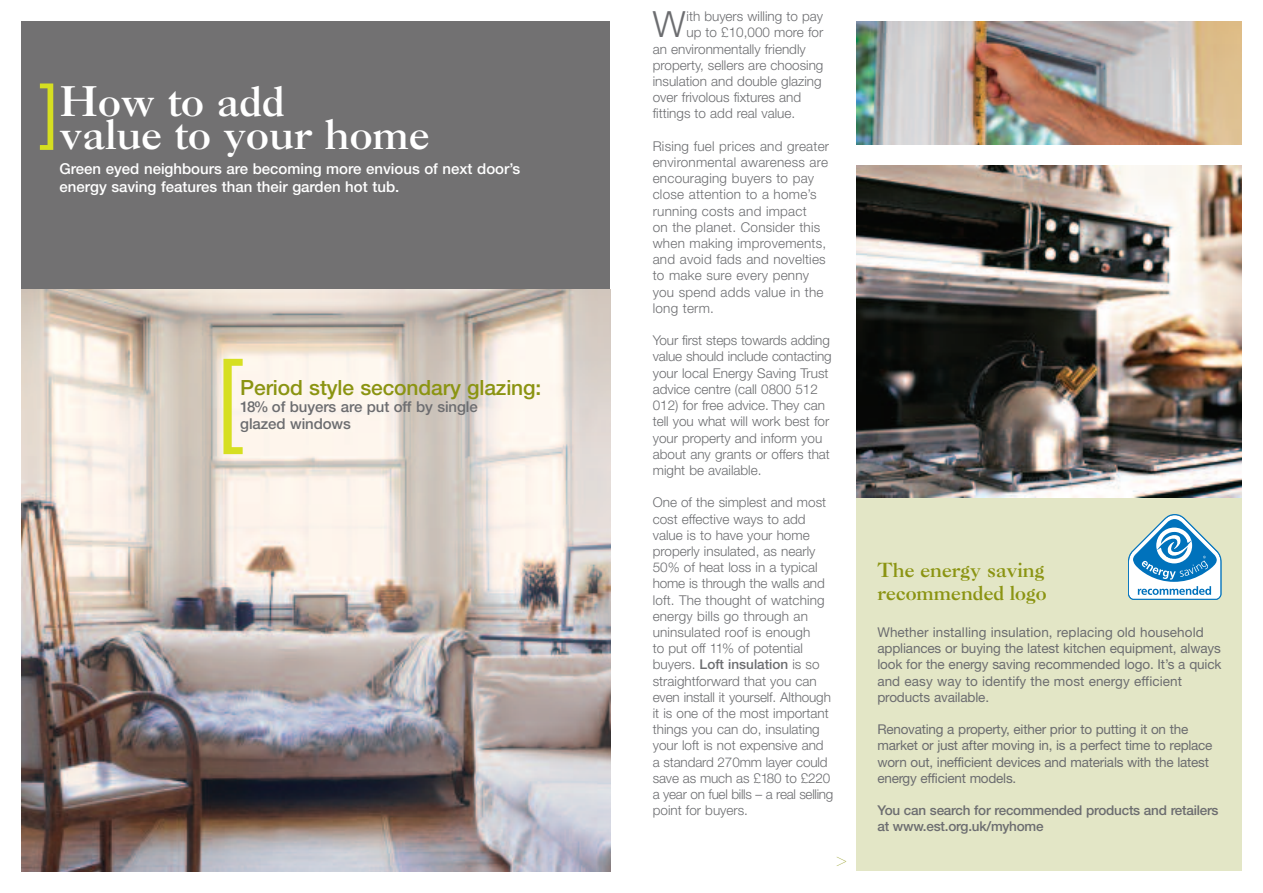
<style>
.page{position:relative;width:1263px;height:893px;background:#fff}
.page>*{position:absolute;margin:0;border:0;box-sizing:border-box;transform-origin:0 0}
.t1{font:102.6px "Helvetica Neue";color:#d6df21}
.t2{font:71.55px "Helvetica Neue";color:#d6df21}
.t3{font:40.95px/33px "Caslon Three";color:#fff}
.t4{font:300 36.15px "Helvetica Neue";color:#6c6d70}
.t5{font:500 21px "Helvetica Neue";letter-spacing:-.005em;color:#8b9412}
.t6{font:19.5px/22.5px "Caslon Three";color:#8b9412}
.t7{font:200 18px "Helvetica Neue";color:#8b9412}
.t8{font:500 15px/18px "Helvetica Neue";color:#fff}
.t9{font:500 15px/17px "Helvetica Neue";letter-spacing:-.005em;color:#6c6d70}
.t10{font:300 13.5px/16.2px "Helvetica Neue";color:#6c6d70}
.t11{font:13.5px/16.2px "Helvetica Neue";letter-spacing:-.01em;color:#6c6d70}
.t12{font:500 13.5px/16.2px "Helvetica Neue";letter-spacing:-.015em;color:#6c6d70}
.s1{font-weight:500}
</style>
<div class="page">
<div style="left:856px;top:497px;width:386px;height:374px;background:#e3e6c6"></div>
<div style="left:21px;top:21px;width:589px;height:272px;background:#727172"></div>
<svg style="left:1128px;top:514px;width:93px;height:86px"></svg>
<img style="left:856px;top:21px;width:386px;height:124px">
<img style="left:21px;top:289px;width:589px;height:583px">
<img style="left:856px;top:166px;width:386px;height:331px">
<h2 class="t2" style="left:40px;top:85px;width:20px">]</h2>
<h3 class="t3" style="left:60px;top:88px;width:371px">How to add<br>value to your home</h3>
<p class="t8" style="left:60px;top:161px;width:462px">Green eyed neighbours are becoming more envious of next door’s energy saving features than their garden hot tub.</p>
<h1 class="t1" style="left:216px;top:361px;width:28px">[</h1>
<h3 class="t5" style="left:240px;top:380px;width:303px">Period style secondary glazing:</h3>
<p class="t9" style="left:240px;top:400px;width:239px">18% of buyers are put off by single glazed windows</p>
<h3 class="t4" style="left:653px;top:12px;width:34px">W</h3>
<p class="t10" style="left:686px;top:10px;width:138px">ith buyers willing to pay</p>
<p class="t10" style="left:686px;top:26px;width:138px">up to £10,000 more for</p>
<p class="t10" style="left:653px;top:42px;width:155px">an environmentally friendly</p>
<p class="t10" style="left:653px;top:58px;width:172px">property, sellers are choosing</p>
<p class="t10" style="left:653px;top:74px;width:170px">insulation and double glazing</p>
<p class="t10" style="left:653px;top:91px;width:150px">over frivolous fixtures and</p>
<p class="t10" style="left:653px;top:107px;width:144px">fittings to add real value.</p>
<p class="t10" style="left:653px;top:139px;width:178px">Rising fuel prices and greater environmental awareness are encouraging buyers to pay close attention to a home’s running costs and impact<br>on the planet. Consider this when making improvements, and avoid fads and novelties to make sure every penny you spend adds value in the long term.</p>
<p class="t10" style="left:653px;top:334px;width:180px">Your first steps towards adding value should include contacting your local Energy Saving Trust advice centre (call 0800 512<br>012) for free advice. They can tell you what will work best for your property and inform you about any grants or offers that might be available.</p>
<p class="t10" style="left:653px;top:496px;width:182px">One of the simplest and most cost effective ways to add value is to have your home properly insulated, as nearly<br>50% of heat loss in a typical home is through the walls and loft. The thought of watching energy bills go through an uninsulated roof is enough<br>to put off 11% of potential buyers. <span class="s1">Loft insulation</span> is so straightforward that you can even install it yourself. Although it is one of the most important things you can do, insulating your loft is not expensive and a standard 270mm layer could save as much as £180 to £220 a year on fuel bills – a real selling point for buyers.</p>
<h3 class="t7" style="left:836px;top:853px;width:12px">&gt;</h3>
<h3 class="t6" style="left:878px;top:561px;width:171px">The energy saving recommended logo</h3>
<p class="t11" style="left:877px;top:625px;width:346px">Whether installing insulation, replacing old household appliances or buying the latest kitchen equipment, always look for the energy saving recommended logo. It’s a quick and easy way to identify the most energy efficient products available.</p>
<p class="t11" style="left:877px;top:722px;width:337px">Renovating a property, either prior to putting it on the market or just after moving in, is a perfect time to replace worn out, inefficient devices and materials with the latest energy efficient models.</p>
<p class="t12" style="left:877px;top:803px;width:343px">You can search for recommended products and retailers at www.est.org.uk/myhome</p>
</div>
